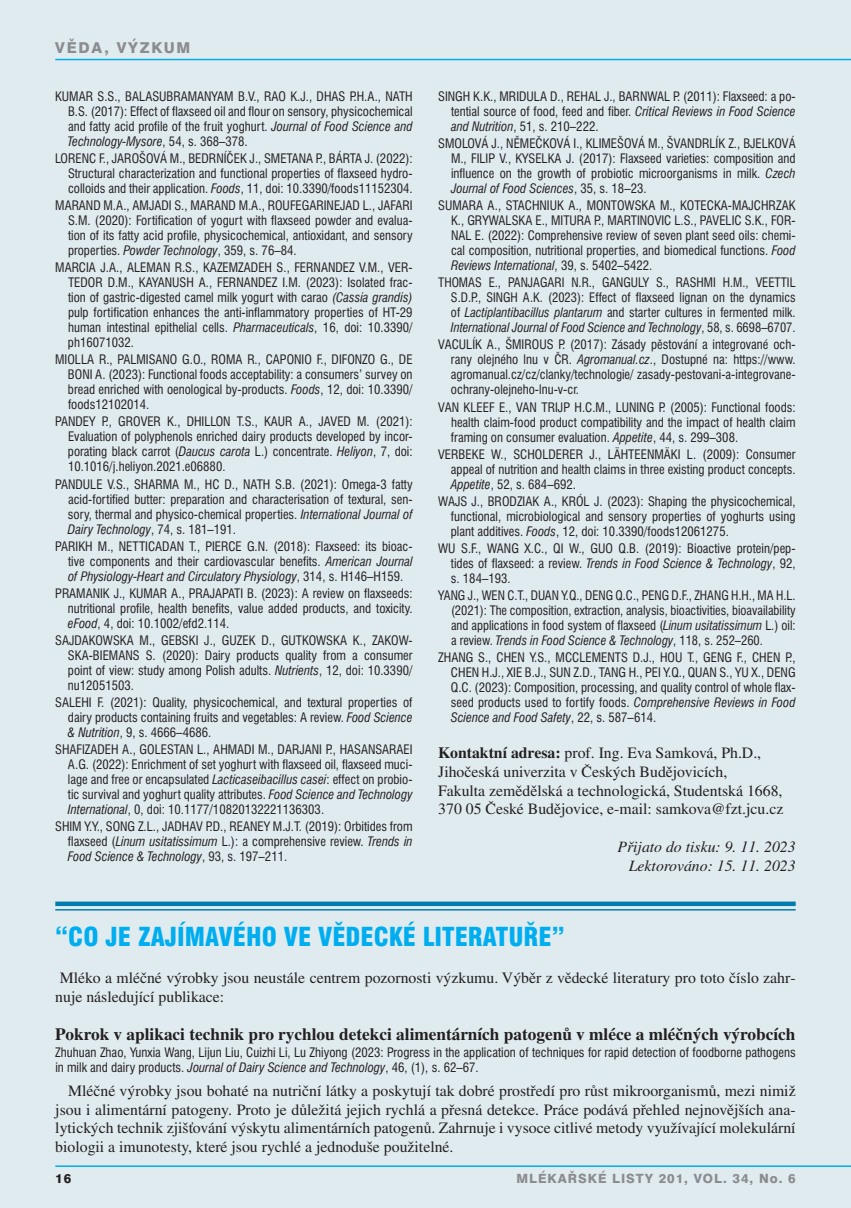
<style>
.page{position:relative;width:851px;height:1208px;background:#fff}
.page>*{position:absolute;margin:0;border:0;box-sizing:border-box;transform-origin:0 0}
.t1{font:900 condensed 25.5px "Swiss 721 BTCE";color:#00aeef}
.t2{font:700 17.25px "Times CE";color:#231f20}
.t3{font:15.75px/18.8px "Times CE";color:#231f20}
.t4{font:italic 15.75px/18.8px "Times CE";color:#231f20;text-align:right}
.t5{font:800 15px "Swiss 721 BTCE";letter-spacing:.12em;color:#8a8c8f}
.t6{font:condensed 12.75px/15px "Swiss 721 BTCE";color:#231f20;text-align:justify}
.t7{font:800 12.75px "Swiss 721 BTCE";letter-spacing:.075em;color:#8a8c8f}
.t8{font:800 12.75px "Swiss 721 BTCE";color:#231f20}
.s1{font-style:italic}
.s2{font-weight:700}
</style>
<div class="page">
<div style="left:0;top:0;width:850px;height:1208px;background:#e0ebf0"></div>
<hr style="left:850px;top:0;width:1px;height:1208px;background:#e0ebf0">
<hr style="left:55px;top:59px;width:795px;height:1px;background:#00aeef">
<hr style="left:55px;top:1165px;width:795px;height:2px;background:#00aeef">
<div style="left:55px;top:901px;width:740px;height:5px;background:#007dad"></div>
<hr style="left:55px;top:909px;width:740px;height:1px;background:#007dad">
<p class="t5" style="left:55px;top:38px;width:137px">VĚDA, VÝZKUM</p>
<p class="t6" style="left:68px;top:88px;width:346px;text-indent:-13px">KUMAR S.S., BALASUBRAMANYAM B.V., RAO K.J., DHAS P.H.A., NATH B.S. (2017): Effect of flaxseed oil and flour on sensory, physicochemical and fatty acid profile of the fruit yoghurt. <span class="s1">Journal of Food Science and Technology-Mysore</span>, 54, s. 368–378.</p>
<p class="t6" style="left:68px;top:150px;width:346px;text-indent:-13px">LORENC F., JAROŠOVÁ M., BEDRNÍČEK J., SMETANA P., BÁRTA J. (2022):<br>Structural characterization and functional properties of flaxseed hydro&shy;colloids and their application. <span class="s1">Foods</span>, 11, doi: 10.3390/foods11152304.</p>
<p class="t6" style="left:68px;top:197px;width:346px;text-indent:-13px">MARAND M.A., AMJADI S., MARAND M.A., ROUFEGARINEJAD L., JAFARI S.M. (2020): Fortification of yogurt with flaxseed powder and evalua&shy;tion of its fatty acid profile, physicochemical, antioxidant, and sensory properties. <span class="s1">Powder Technology</span>, 359, s. 76–84.</p>
<p class="t6" style="left:68px;top:259px;width:346px;text-indent:-13px">MARCIA J.A., ALEMAN R.S., KAZEMZADEH S., FERNANDEZ V.M., VER-TEDOR D.M., KAYANUSH A., FERNANDEZ I.M. (2023): Isolated frac&shy;tion of gastric-digested camel milk yogurt with carao <span class="s1">(Cassia grandis) </span>pulp fortification enhances the anti-inflammatory properties of HT-29 human intestinal epithelial cells. <span class="s1">Pharmaceuticals</span>, 16, doi: 10.3390/ ph16071032.</p>
<p class="t6" style="left:68px;top:351px;width:346px;text-indent:-13px">MIOLLA R., PALMISANO G.O., ROMA R., CAPONIO F., DIFONZO G., DE BONI A. (2023): Functional foods acceptability: a consumers’ survey on bread enriched with oenological by-products. <span class="s1">Foods</span>, 12, doi: 10.3390/ foods12102014.</p>
<p class="t6" style="left:68px;top:414px;width:346px;text-indent:-13px">PANDEY P., GROVER K., DHILLON T.S., KAUR A., JAVED M. (2021):<br>Evaluation of polyphenols enriched dairy products developed by incor&shy;porating black carrot (<span class="s1">Daucus carota</span> L.) concentrate. <span class="s1">Heliyon</span>, 7, doi:<br>10.1016/j.heliyon.2021.e06880.</p>
<p class="t6" style="left:68px;top:476px;width:346px;text-indent:-13px">PANDULE V.S., SHARMA M., HC D., NATH S.B. (2021): Omega-3 fatty acid-fortified butter: preparation and characterisation of textural, sen&shy;sory, thermal and physico-chemical properties. <span class="s1">International Journal of Dairy Technology</span>, 74, s. 181–191.</p>
<p class="t6" style="left:68px;top:538px;width:346px;text-indent:-13px">PARIKH M., NETTICADAN T., PIERCE G.N. (2018): Flaxseed: its bioac&shy;tive components and their cardiovascular benefits. <span class="s1">American Journal of Physiology-Heart and Circulatory Physiology</span>, 314, s. H146–H159.</p>
<p class="t6" style="left:68px;top:585px;width:346px;text-indent:-13px">PRAMANIK J., KUMAR A., PRAJAPATI B. (2023): A review on flaxseeds: nutritional profile, health benefits, value added products, and toxicity. <span class="s1">eFood</span>, 4, doi: 10.1002/efd2.114.</p>
<p class="t6" style="left:68px;top:632px;width:346px;text-indent:-13px">SAJDAKOWSKA M., GEBSKI J., GUZEK D., GUTKOWSKA K., ZAKOW-SKA-BIEMANS S. (2020): Dairy products quality from a consumer point of view: study among Polish adults. <span class="s1">Nutrients</span>, 12, doi: 10.3390/ nu12051503.</p>
<p class="t6" style="left:68px;top:694px;width:346px;text-indent:-13px">SALEHI F. (2021): Quality, physicochemical, and textural properties of dairy products containing fruits and vegetables: A review. <span class="s1">Food Science &amp; Nutrition</span>, 9, s. 4666–4686.</p>
<p class="t6" style="left:68px;top:741px;width:346px;text-indent:-13px">SHAFIZADEH A., GOLESTAN L., AHMADI M., DARJANI P., HASANSARAEI A.G. (2022): Enrichment of set yoghurt with flaxseed oil, flaxseed muci&shy;lage and free or encapsulated <span class="s1">Lacticaseibacillus casei</span>: effect on probio&shy;tic survival and yoghurt quality attributes. <span class="s1">Food Science and Technology International</span>, 0, doi: 10.1177/10820132221136303.</p>
<p class="t6" style="left:68px;top:818px;width:346px;text-indent:-13px">SHIM Y.Y., SONG Z.L., JADHAV P.D., REANEY M.J.T. (2019): Orbitides from flaxseed (<span class="s1">Linum usitatissimum</span> L.): a comprehensive review. <span class="s1">Trends in Food Science &amp; Technology</span>, 93, s. 197–211.</p>
<p class="t6" style="left:451px;top:88px;width:346px;text-indent:-13px">SINGH K.K., MRIDULA D., REHAL J., BARNWAL P. (2011): Flaxseed: a po&shy;tential source of food, feed and fiber. <span class="s1">Critical Reviews in Food Science and Nutrition</span>, 51, s. 210–222.</p>
<p class="t6" style="left:451px;top:135px;width:346px;text-indent:-13px">SMOLOVÁ J., NĚMEČKOVÁ I., KLIMEŠOVÁ M., ŠVANDRLÍK Z., BJELKOVÁ M., FILIP V., KYSELKA J. (2017): Flaxseed varieties: composition and influence on the growth of probiotic microorganisms in milk. <span class="s1">Czech Journal of Food Sciences</span>, 35, s. 18–23.</p>
<p class="t6" style="left:451px;top:197px;width:346px;text-indent:-13px">SUMARA A., STACHNIUK A., MONTOWSKA M., KOTECKA-MAJCHRZAK K., GRYWALSKA E., MITURA P., MARTINOVIC L.S., PAVELIC S.K., FOR-NAL E. (2022): Comprehensive review of seven plant seed oils: chemi&shy;cal composition, nutritional properties, and biomedical functions. <span class="s1">Food Reviews International</span>, 39, s. 5402–5422.</p>
<p class="t6" style="left:451px;top:274px;width:346px;text-indent:-13px">THOMAS E., PANJAGARI N.R., GANGULY S., RASHMI H.M., VEETTIL S.D.P., SINGH A.K. (2023): Effect of flaxseed lignan on the dynamics of <span class="s1">Lactiplantibacillus plantarum</span> and starter cultures in fermented milk.<br><span class="s1">International Journal of Food Science and Technology</span>, 58, s. 6698–6707.</p>
<p class="t6" style="left:451px;top:337px;width:346px;text-indent:-13px">VACULÍK A., ŠMIROUS P. (2017): Zásady pěstování a integrované och&shy;rany olejného lnu v ČR. <span class="s1">Agromanual.cz</span>., Dostupné na: https://www. agromanual.cz/cz/clanky/technologie/ zasady-pestovani-a-integrovane&shy;ochrany-olejneho-lnu-v-cr.</p>
<p class="t6" style="left:451px;top:399px;width:346px;text-indent:-13px">VAN KLEEF E., VAN TRIJP H.C.M., LUNING P. (2005): Functional foods: health claim-food product compatibility and the impact of health claim framing on consumer evaluation. <span class="s1">Appetite</span>, 44, s. 299–308.</p>
<p class="t6" style="left:451px;top:446px;width:346px;text-indent:-13px">VERBEKE W., SCHOLDERER J., LÄHTEENMÄKI L. (2009): Consumer appeal of nutrition and health claims in three existing product concepts.<br><span class="s1">Appetite</span>, 52, s. 684–692.</p>
<p class="t6" style="left:451px;top:493px;width:346px;text-indent:-13px">WAJS J., BRODZIAK A., KRÓL J. (2023): Shaping the physicochemical, functional, microbiological and sensory properties of yoghurts using plant additives. <span class="s1">Foods</span>, 12, doi: 10.3390/foods12061275.</p>
<p class="t6" style="left:451px;top:540px;width:346px;text-indent:-13px">WU S.F., WANG X.C., QI W., GUO Q.B. (2019): Bioactive protein/pep&shy;tides of flaxseed: a review. <span class="s1">Trends in Food Science &amp; Technology</span>, 92, s. 184–193.</p>
<p class="t6" style="left:451px;top:587px;width:346px;text-indent:-13px">YANG J., WEN C.T., DUAN Y.Q., DENG Q.C., PENG D.F., ZHANG H.H., MA H.L. (2021): The composition, extraction, analysis, bioactivities, bioavailability and applications in food system of flaxseed (<span class="s1">Linum usitatissimum</span> L.) oil: a review. <span class="s1">Trends in Food Science &amp; Technology</span>, 118, s. 252–260.</p>
<p class="t6" style="left:451px;top:649px;width:346px;text-indent:-13px">ZHANG S., CHEN Y.S., MCCLEMENTS D.J., HOU T., GENG F., CHEN P., CHEN H.J., XIE B.J., SUN Z.D., TANG H., PEI Y.Q., QUAN S., YU X., DENG Q.C. (2023): Composition, processing, and quality control of whole flax&shy;seed products used to fortify foods. <span class="s1">Comprehensive Reviews in Food Science and Food Safety</span>, 22, s. 587–614.</p>
<p class="t3" style="left:438px;top:743px;width:346px"><span class="s2">Kontaktní adresa:</span> prof. Ing. Eva Samková, Ph.D., Jihočeská univerzita v Českých Budějovicích,<br>Fakulta zemědělská a technologická, Studentská 1668, 370 05 České Budějovice, e-mail: samkova@fzt.jcu.cz</p>
<p class="t4" style="left:617px;top:837px;width:180px">Přijato do tisku: 9. 11. 2023<br>Lektorováno: 15. 11. 2023</p>
<h1 class="t1" style="left:55px;top:919px;width:511px">“CO JE ZAJÍMAVÉHO VE VĚDECKÉ LITERATUŘE”</h1>
<p class="t3" style="left:55px;top:968px;width:741px">Mléko a mléčné výrobky jsou neustále centrem pozornosti výzkumu. Výběr z vědecké literatury pro toto číslo zahr&shy;nuje následující publikace:</p>
<h2 class="t2" style="left:55px;top:1023px;width:741px">Pokrok v aplikaci technik pro rychlou detekci alimentárních patogenů v mléce a mléčných výrobcích</h2>
<p class="t6" style="left:55px;top:1044px;width:741px">Zhuhuan Zhao, Yunxia Wang, Lijun Liu, Cuizhi Li, Lu Zhiyong (2023: Progress in the application of techniques for rapid detection of foodborne pathogens in milk and dairy products. <span class="s1">Journal of Dairy Science and Technology</span>, 46, (1), s. 62–67.</p>
<p class="t3" style="left:55px;top:1081px;width:741px;text-align:justify;text-indent:13px">Mléčné výrobky jsou bohaté na nutriční látky a poskytují tak dobré prostředí pro růst mikroorganismů, mezi nimiž jsou i alimentární patogeny. Proto je důležitá jejich rychlá a přesná detekce. Práce podává přehled nejnovějších ana&shy;lytických technik zjišťování výskytu alimentárních patogenů. Zahrnuje i vysoce citlivé metody využívající molekulární biologii a imunotesty, které jsou rychlé a jednoduše použitelné.</p>
<p class="t8" style="left:55px;top:1170px;width:18px">16</p>
<p class="t7" style="left:516px;top:1170px;width:280px">MLÉKAŘSKÉ LISTY 201, VOL. 34, NO. 6</p>
</div>
